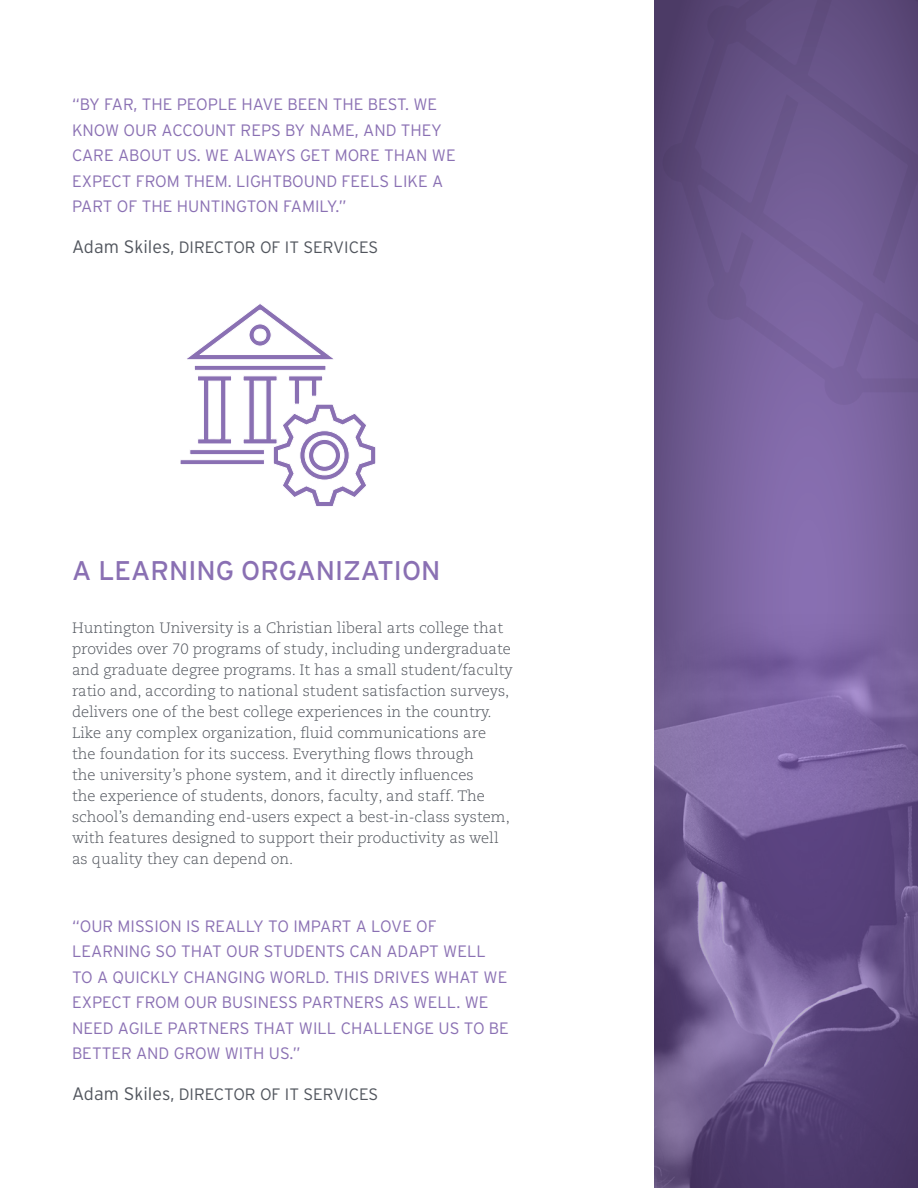
<style>
.page{position:relative;width:918px;height:1188px;background:#fff}
.page>*{position:absolute;margin:0;border:0;box-sizing:border-box;transform-origin:0 0}
.t1{font:27px "Interstate";color:#8a70b3}
.t2{font:300 16.5px/25.5px "Interstate";color:#8a70b3}
.t3{font:300 16.5px "Interstate";color:#51555d}
.t4{font:300 15px/21px "Caecilia LT Pro 45";color:#51555d}
.s1{font-size:18px}
</style>
<div class="page">
<svg style="left:654px;top:1px;width:264px;height:608px;background:#78629d"></svg>
<img style="left:654px;top:609px;width:264px;height:579px">
<svg style="left:663px;top:0;width:255px;height:406px;background:#6a568b"></svg>
<svg style="left:180px;top:460px;width:9px;height:5px"></svg>
<svg style="left:189px;top:376px;width:187px;height:131px"></svg>
<svg style="left:194px;top:365px;width:132px;height:5px"></svg>
<svg style="left:187px;top:304px;width:146px;height:56px"></svg>
<p class="t2" style="left:72px;top:91px;width:385px">“BY FAR, THE PEOPLE HAVE BEEN THE BEST. WE KNOW OUR ACCOUNT REPS BY NAME, AND THEY CARE ABOUT US. WE ALWAYS GET MORE THAN WE EXPECT FROM THEM. LIGHTBOUND FEELS LIKE A PART OF THE HUNTINGTON FAMILY.”</p>
<p class="t3" style="left:72px;top:237px;width:308px"><span class="s1">Adam Skiles</span>, DIRECTOR OF IT SERVICES</p>
<p class="t1" style="left:72px;top:555px;width:370px">A LEARNING ORGANIZATION</p>
<p class="t4" style="left:72px;top:617px;width:442px">Huntington University is a Christian liberal arts college that provides over 70 programs of study, including undergraduate and graduate degree programs. It has a small student/faculty ratio and, according to national student satisfaction surveys, delivers one of the best college experiences in the country.</p>
<p class="t4" style="left:72px;top:722px;width:439px">Like any complex organization, fluid communications are the foundation for its success. Everything flows through<br>the university’s phone system, and it directly influences<br>the experience of students, donors, faculty, and staff. The school’s demanding end-users expect a best-in-class system, with features designed to support their productivity as well as quality they can depend on.</p>
<p class="t2" style="left:72px;top:913px;width:438px">“OUR MISSION IS REALLY TO IMPART A LOVE OF LEARNING SO THAT OUR STUDENTS CAN ADAPT WELL TO A QUICKLY CHANGING WORLD. THIS DRIVES WHAT WE EXPECT FROM OUR BUSINESS PARTNERS AS WELL. WE NEED AGILE PARTNERS THAT WILL CHALLENGE US TO BE BETTER AND GROW WITH US.”</p>
<p class="t3" style="left:72px;top:1085px;width:308px"><span class="s1">Adam Skiles</span>, DIRECTOR OF IT SERVICES</p>
</div>
